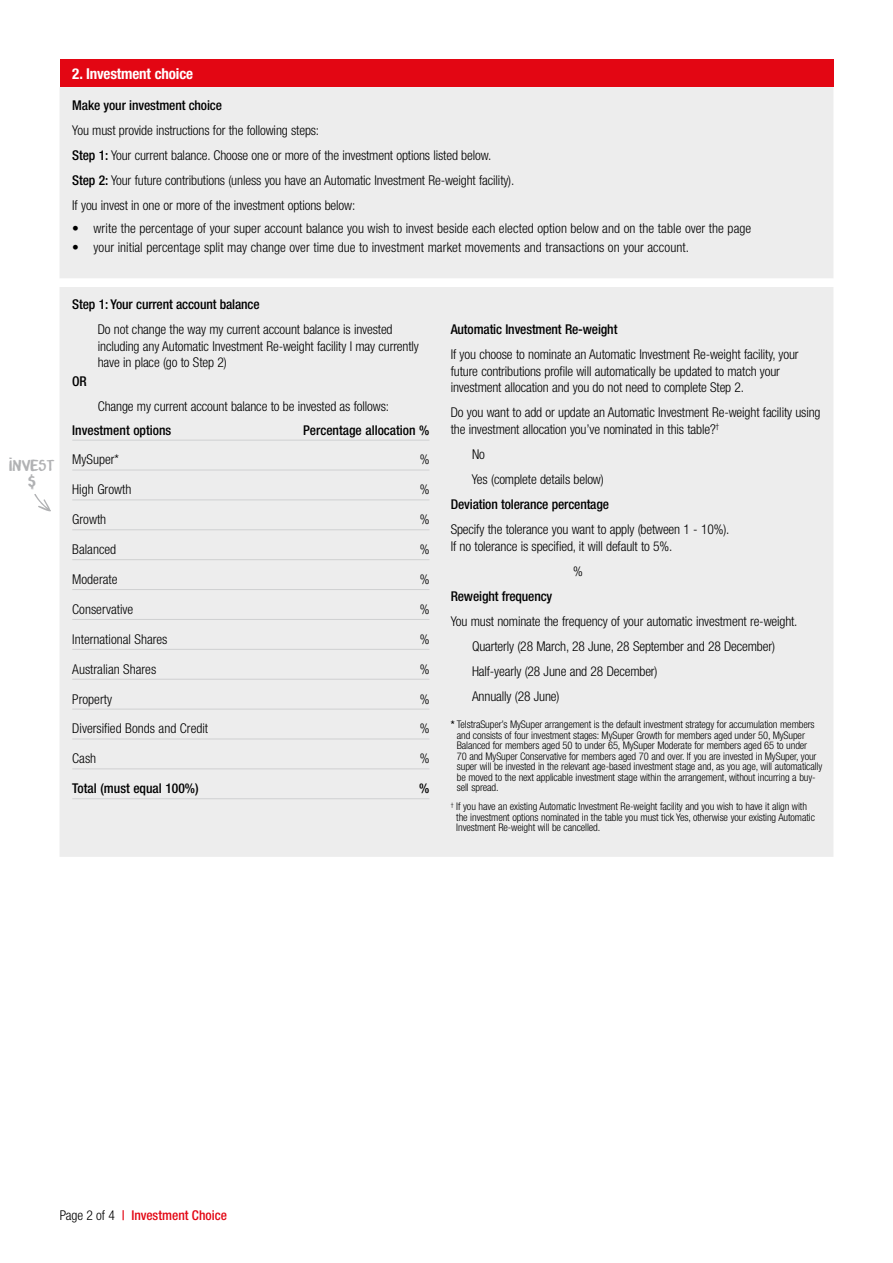
<style>
.page{position:relative;width:893px;height:1263px;background:#fff}
.page>*{position:absolute;margin:0;border:0;box-sizing:border-box;transform-origin:0 0}
.BODY__Section_Heading_-_option_2{font:700 condensed 15px "Helvetica Neue LT Std";letter-spacing:-.01em;color:#fff}
.t1{font:15px/16.5px "ATOMICO";letter-spacing:.03em;color:#b1b2b4;text-align:center}
.BODY__Body_text{font:300 condensed 13.5px/16.5px "Helvetica Neue LT Std";letter-spacing:-.01em;color:#000}
.FORM__Table{font:300 condensed 13.5px "Helvetica Neue LT Std";color:#000}
.BODY__Body_text-2{font:500 condensed 13.5px "Helvetica Neue LT Std";letter-spacing:-.01em;color:#000}
.FORM__Table-2{font:500 condensed 13.5px "Helvetica Neue LT Std";color:#000}
.t2{font:500 condensed 13.5px "Helvetica Neue LT Std";color:#e30613}
.BODY__Footnotes_Disclaimers{font:300 condensed 10.5px/10.5px "Helvetica Neue LT Std";letter-spacing:-.01em;color:#000}
.s1{font-weight:500}
.s2{font-weight:300;color:#000}
</style>
<div class="page">
<div style="left:60px;top:60px;width:773px;height:27px;background:#e30613"></div>
<div style="left:60px;top:87px;width:773px;height:770px;background:#ededed"></div>
<svg style="left:60px;top:279px;width:773px;height:8px"></svg>
<hr style="left:72px;top:440px;width:357px;height:1px;background:#cfd0d1">
<hr style="left:72px;top:470px;width:357px;height:1px;background:#cfd0d1">
<hr style="left:72px;top:500px;width:357px;height:1px;background:#cfd0d1">
<hr style="left:72px;top:529px;width:357px;height:1px;background:#cfd0d1">
<hr style="left:72px;top:559px;width:357px;height:1px;background:#cfd0d1">
<hr style="left:72px;top:589px;width:357px;height:1px;background:#cfd0d1">
<hr style="left:72px;top:619px;width:357px;height:1px;background:#cfd0d1">
<hr style="left:72px;top:649px;width:357px;height:1px;background:#cfd0d1">
<hr style="left:72px;top:679px;width:357px;height:1px;background:#cfd0d1">
<hr style="left:72px;top:709px;width:357px;height:1px;background:#cfd0d1">
<hr style="left:72px;top:739px;width:357px;height:1px;background:#cfd0d1">
<hr style="left:72px;top:769px;width:357px;height:1px;background:#cfd0d1">
<hr style="left:72px;top:798px;width:357px;height:1px;background:#cfd0d1">
<svg style="left:34px;top:494px;width:17px;height:17px"></svg>
<p class="t1" style="left:9px;top:456px;width:47px">Invest $</p>
<p class="BODY__Section_Heading_-_option_2" style="left:72px;top:64px;width:122px">2. Investment choice</p>
<p class="BODY__Body_text-2" style="left:72px;top:97px;width:151px">Make your investment choice</p>
<p class="BODY__Body_text" style="left:72px;top:121px;width:248px">You must provide instructions for the following steps:</p>
<p class="BODY__Body_text" style="left:72px;top:146px;width:420px"><span class="s1">Step 1:</span> Your current balance. Choose one or more of the investment options listed below.</p>
<p class="BODY__Body_text" style="left:72px;top:171px;width:444px"><span class="s1">Step 2:</span> Your future contributions (unless you have an Automatic Investment Re-weight facility).</p>
<p class="BODY__Body_text" style="left:72px;top:196px;width:284px">If you invest in one or more of the investment options below:</p>
<p class="BODY__Body_text" style="left:72px;top:220px;width:680px">• write the percentage of your super account balance you wish to invest beside each elected option below and on the table over the page</p>
<p class="BODY__Body_text" style="left:72px;top:239px;width:618px">• your initial percentage split may change over time due to investment market movements and transactions on your account.</p>
<p class="BODY__Body_text-2" style="left:72px;top:297px;width:189px">Step 1: Your current account balance</p>
<p class="BODY__Body_text" style="left:98px;top:321px;width:323px">Do not change the way my current account balance is invested including any Automatic Investment Re-weight facility I may currently have in place (go to Step 2)</p>
<p class="BODY__Body_text-2" style="left:72px;top:373px;width:16px">OR</p>
<p class="BODY__Body_text" style="left:98px;top:398px;width:293px">Change my current account balance to be invested as follows:</p>
<p class="FORM__Table-2" style="left:72px;top:422px;width:101px">Investment options</p>
<p class="FORM__Table-2" style="left:303px;top:422px;width:128px">Percentage allocation %</p>
<p class="FORM__Table" style="left:72px;top:452px;width:48px">MySuper*</p>
<p class="FORM__Table" style="left:420px;top:452px;width:11px">%</p>
<p class="FORM__Table" style="left:72px;top:482px;width:61px">High Growth</p>
<p class="FORM__Table" style="left:420px;top:482px;width:11px">%</p>
<p class="FORM__Table" style="left:72px;top:512px;width:35px">Growth</p>
<p class="FORM__Table" style="left:420px;top:512px;width:11px">%</p>
<p class="FORM__Table" style="left:72px;top:542px;width:45px">Balanced</p>
<p class="FORM__Table" style="left:420px;top:542px;width:11px">%</p>
<p class="FORM__Table" style="left:72px;top:571px;width:47px">Moderate</p>
<p class="FORM__Table" style="left:420px;top:571px;width:11px">%</p>
<p class="FORM__Table" style="left:72px;top:601px;width:62px">Conservative</p>
<p class="FORM__Table" style="left:420px;top:601px;width:11px">%</p>
<p class="FORM__Table" style="left:72px;top:631px;width:97px">International Shares</p>
<p class="FORM__Table" style="left:420px;top:631px;width:11px">%</p>
<p class="FORM__Table" style="left:72px;top:661px;width:86px">Australian Shares</p>
<p class="FORM__Table" style="left:420px;top:661px;width:11px">%</p>
<p class="FORM__Table" style="left:72px;top:691px;width:41px">Property</p>
<p class="FORM__Table" style="left:420px;top:691px;width:11px">%</p>
<p class="FORM__Table" style="left:72px;top:721px;width:137px">Diversified Bonds and Credit</p>
<p class="FORM__Table" style="left:420px;top:721px;width:11px">%</p>
<p class="FORM__Table" style="left:72px;top:751px;width:26px">Cash</p>
<p class="FORM__Table" style="left:420px;top:751px;width:11px">%</p>
<p class="FORM__Table-2" style="left:72px;top:780px;width:128px">Total (must equal 100%)</p>
<p class="FORM__Table-2" style="left:419px;top:780px;width:12px">%</p>
<p class="BODY__Body_text-2" style="left:451px;top:322px;width:168px">Automatic Investment Re-weight</p>
<p class="BODY__Body_text" style="left:451px;top:346px;width:349px">If you choose to nominate an Automatic Investment Re-weight facility, your future contributions profile will automatically be updated to match your investment allocation and you do not need to complete Step 2.</p>
<p class="BODY__Body_text" style="left:451px;top:404px;width:371px">Do you want to add or update an Automatic Investment Re-weight facility using the investment allocation you’ve nominated in this table?<sup>†</sup></p>
<p class="BODY__Body_text" style="left:472px;top:446px;width:14px">No</p>
<p class="BODY__Body_text" style="left:472px;top:471px;width:133px">Yes (complete details below)</p>
<p class="BODY__Body_text-2" style="left:451px;top:496px;width:160px">Deviation tolerance percentage</p>
<p class="BODY__Body_text" style="left:451px;top:521px;width:280px">Specify the tolerance you want to apply (between 1 - 10%).<br>If no tolerance is specified, it will default to 5%.</p>
<p class="BODY__Body_text" style="left:573px;top:562px;width:11px">%</p>
<p class="BODY__Body_text-2" style="left:451px;top:588px;width:103px">Reweight frequency</p>
<p class="BODY__Body_text" style="left:451px;top:612px;width:348px">You must nominate the frequency of your automatic investment re-weight.</p>
<p class="BODY__Body_text" style="left:472px;top:637px;width:305px">Quarterly (28 March, 28 June, 28 September and 28 December)</p>
<p class="BODY__Body_text" style="left:472px;top:662px;width:187px">Half-yearly (28 June and 28 December)</p>
<p class="BODY__Body_text" style="left:472px;top:687px;width:89px">Annually (28 June)</p>
<p class="BODY__Footnotes_Disclaimers" style="left:457px;top:719px;width:367px;text-indent:-6px"><span class="s1">*</span> TelstraSuper’s MySuper arrangement is the default investment strategy for accumulation members and consists of four investment stages: MySuper Growth for members aged under 50, MySuper Balanced for members aged 50 to under 65, MySuper Moderate for members aged 65 to under<br>70 and MySuper Conservative for members aged 70 and over. If you are invested in MySuper, your super will be invested in the relevant age-based investment stage and, as you age, will automatically be moved to the next applicable investment stage within the arrangement, without incurring a buy&shy;sell spread.</p>
<p class="BODY__Footnotes_Disclaimers" style="left:456px;top:801px;width:360px;text-indent:-6px"><sup>†</sup> If you have an existing Automatic Investment Re-weight facility and you wish to have it align with the investment options nominated in the table you must tick Yes, otherwise your existing Automatic<br>Investment Re-weight will be cancelled.</p>
<p class="t2" style="left:60px;top:1207px;width:169px"><span class="s2">Page 2 of 4</span> | Investment Choice</p>
</div>
